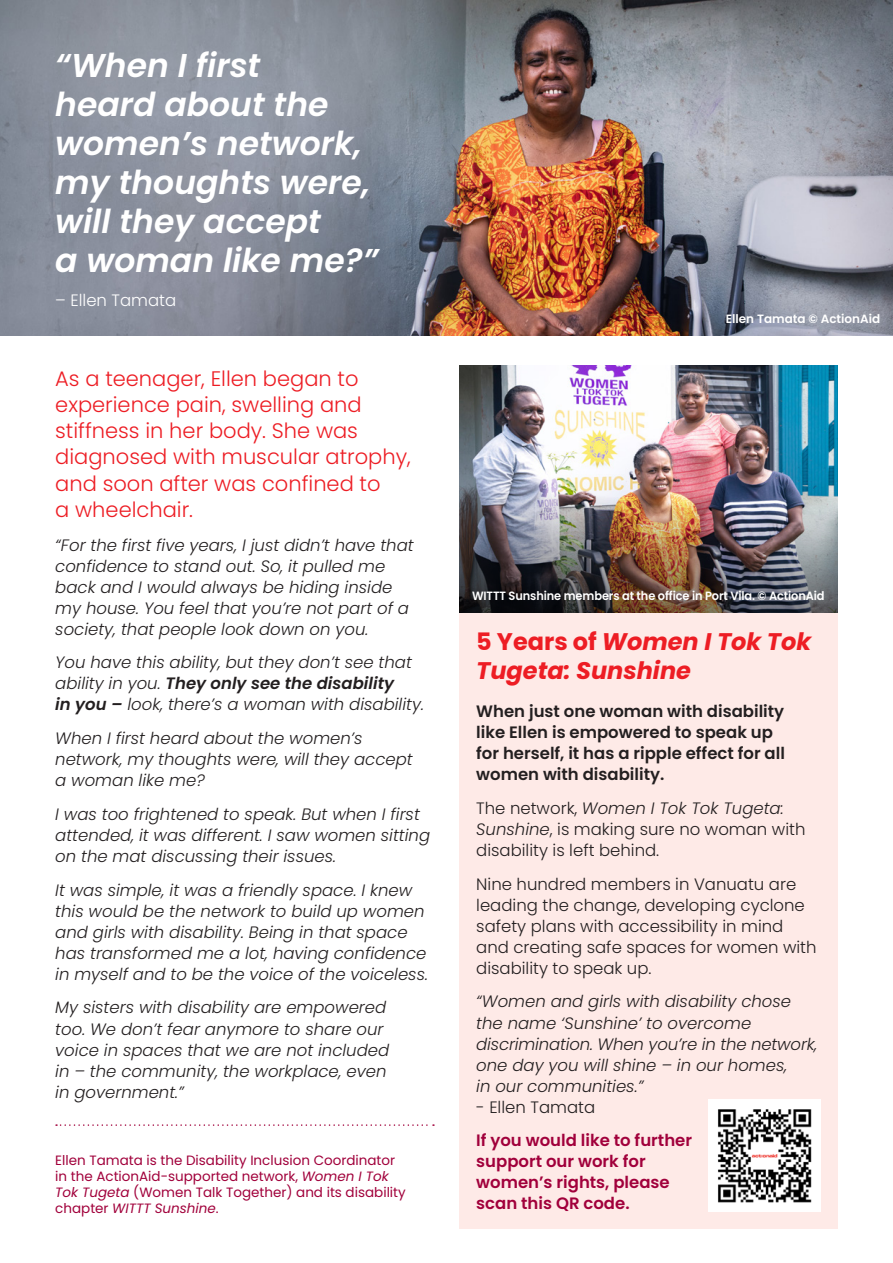
<style>
.page{position:relative;width:893px;height:1263px;background:#fff}
.page>*{position:absolute;margin:0;border:0;box-sizing:border-box;transform-origin:0 0}
.t1{font:italic 600 33px/39px "Poppins";color:#fff}
.t2{font:italic 700 24px/28.8px "Poppins";color:#ed1d24}
.t3{font:300 21px/26.2px "Poppins";color:#ed1d24}
.t4{font:italic 300 16.5px/21px "Poppins";color:#231f20}
.t5{font:300 16.5px/21px "Poppins";color:#231f20}
.t6{font:600 16.5px/21px "Poppins";color:#231f20}
.t7{font:600 16.5px/21px "Poppins";color:#a1003b}
.t8{font:300 16.5px "Poppins";color:#fff}
.t9{font:13.5px/16.2px "Poppins";color:#a1003b}
.t10{font:600 12px "Poppins";letter-spacing:-.01em;color:#fff;scale:.95 1}
.t11{font:600 12px "Poppins";letter-spacing:-.01em;color:#fff}
.s1{font-weight:600}
.s2{font-style:italic}
.s3{font-style:normal}
</style>
<div class="page">
<img style="left:0;top:0;width:893px;height:336px">
<div style="left:459px;top:612px;width:379px;height:617px;background:#feeae7"></div>
<img style="left:459px;top:366px;width:378px;height:246px">
<img style="left:709px;top:1100px;width:112px;height:111px">
<svg style="left:56px;top:1124px;width:378px;height:2px"></svg>
<h1 class="t1" style="left:55px;top:46px;width:325px">“When I first<br>heard about the women’s network, my thoughts were, will they accept<br>a woman like me?”</h1>
<p class="t8" style="left:55px;top:291px;width:123px">– Ellen Tamata</p>
<p class="t3" style="left:55px;top:365px;width:357px">As a teenager, Ellen began to experience pain, swelling and stiffness in her body. She was diagnosed with muscular atrophy, and soon after was confined to<br>a wheelchair.</p>
<p class="t4" style="left:55px;top:534px;width:360px">“For the first five years, I just didn’t have that confidence to stand out. So, it pulled me back and I would always be hiding inside my house. You feel that you’re not part of a society, that people look down on you.</p>
<p class="t4" style="left:55px;top:652px;width:370px">You have this ability, but they don’t see that ability in you. <span class="s1">They only see the disability<br>in you –</span> look, there’s a woman with disability.</p>
<p class="t4" style="left:55px;top:728px;width:359px">When I first heard about the women’s network, my thoughts were, will they accept a woman like me?</p>
<p class="t4" style="left:55px;top:804px;width:376px">I was too frightened to speak. But when I first attended, it was different. I saw women sitting on the mat discussing their issues.</p>
<p class="t4" style="left:55px;top:879px;width:374px">It was simple, it was a friendly space. I knew this would be the network to build up women and girls with disability. Being in that space has transformed me a lot, having confidence in myself and to be the voice of the voiceless.</p>
<p class="t4" style="left:55px;top:997px;width:335px">My sisters with disability are empowered too. We don’t fear anymore to share our voice in spaces that we are not included in – the community, the workplace, even in government.”</p>
<p class="t9" style="left:55px;top:1152px;width:352px">Ellen Tamata is the Disability Inclusion Coordinator in the ActionAid-supported network, <span class="s2">Women I Tok Tok Tugeta</span> (Women Talk Together) and its disability chapter <span class="s2">WITTT Sunshine</span>.</p>
<p class="t11" style="left:726px;top:312px;width:156px">Ellen Tamata © ActionAid</p>
<p class="t10" style="left:472px;top:588px;width:373px">WITTT Sunshine members at the office in Port Vila. © ActionAid</p>
<h2 class="t2" style="left:476px;top:628px;width:336px"><span class="s3">5 Years of</span> Women I Tok Tok<br>Tugeta: Sunshine</h2>
<p class="t6" style="left:476px;top:701px;width:310px">When just one woman with disability like Ellen is empowered to speak up for herself, it has a ripple effect for all women with disability.</p>
<p class="t5" style="left:476px;top:798px;width:331px">The network, <span class="s2">Women I Tok Tok Tugeta:<br>Sunshine</span>, is making sure no woman with disability is left behind.</p>
<p class="t5" style="left:476px;top:873px;width:342px">Nine hundred members in Vanuatu are leading the change, developing cyclone safety plans with accessibility in mind and creating safe spaces for women with disability to speak up.</p>
<p class="t4" style="left:476px;top:991px;width:343px">“Women and girls with disability chose the name ‘Sunshine’ to overcome discrimination. When you’re in the network, one day you will shine – in our homes,<br>in our communities.”</p>
<p class="t5" style="left:476px;top:1096px;width:120px">- Ellen Tamata</p>
<p class="t7" style="left:476px;top:1130px;width:217px">If you would like to further support our work for women’s rights, please scan this QR code.</p>
</div>
